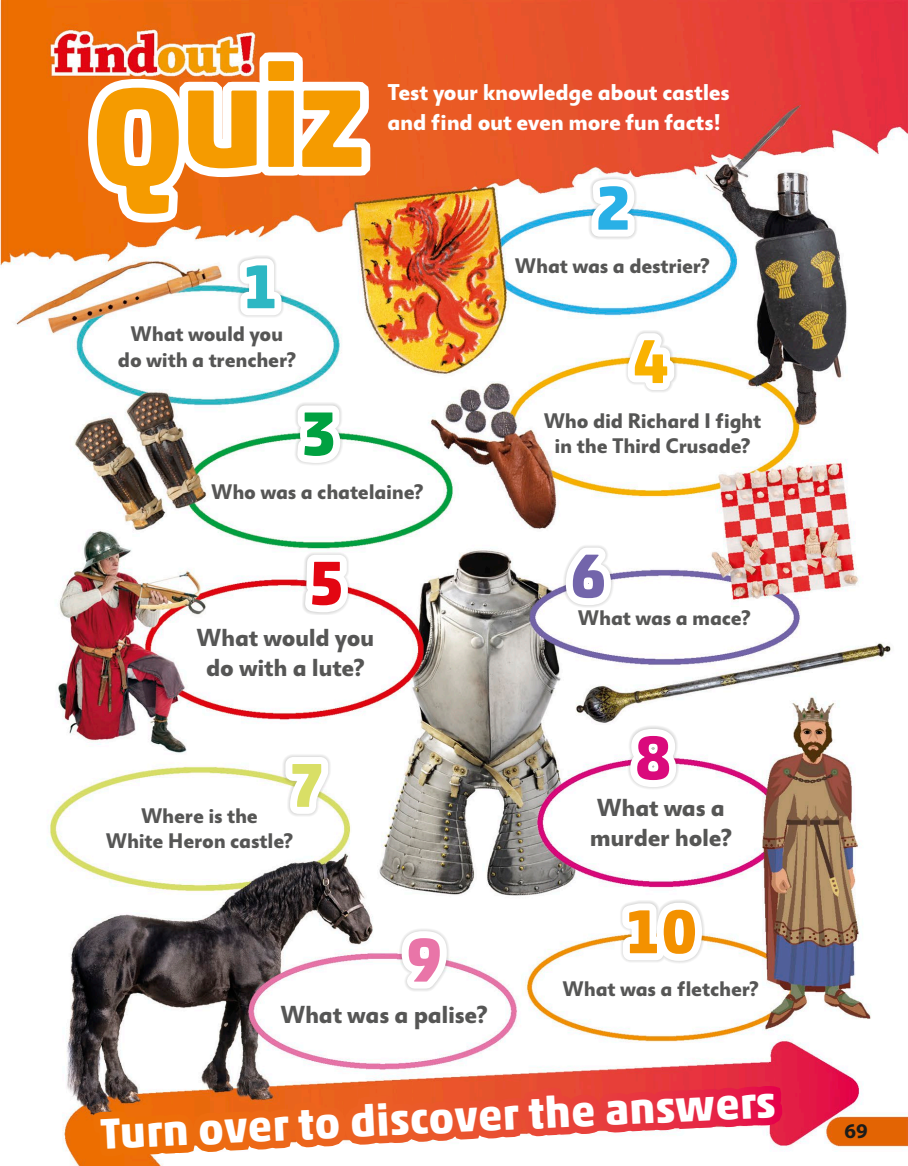
<style>
.page{position:relative;width:908px;height:1166px;background:#fff}
.page>*{position:absolute;margin:0;border:0;box-sizing:border-box;transform-origin:0 0}
.t1{font:700 142.62px "Akko Pro";color:#f59b00}
.t2{font:700 63px "Akko Pro";color:#f39100}
.t3{font:700 63px "Akko Pro";color:#2db7c3}
.t4{font:700 63px "Akko Pro";color:#f9b200}
.t5{font:700 63px "Akko Pro";color:#29b0e6}
.t6{font:700 63px "Akko Pro";color:#e30612}
.t7{font:700 63px "Akko Pro";color:#da0a7c}
.t8{font:700 63px "Akko Pro";color:#d9df66}
.t9{font:700 63px "Akko Pro";color:#7365ab}
.t10{font:700 63px "Akko Pro";color:#00a141}
.t11{font:700 63px "Akko Pro";color:#e975a8}
.t12{font:700 43.75px "Akko Pro";color:#fff}
.t13{font:700 24.5px/29.4px "Miramonte Pro";letter-spacing:-.015em;color:#565655;text-align:center}
.t14{font:700 22.75px/29.8px "Miramonte Pro";letter-spacing:-.015em;color:#fff}
.t15{font:700 21px/25.2px "Miramonte Pro";letter-spacing:-.015em;color:#565655;text-align:center}
.t16{font:700 21px "Myriad Pro";color:#1c1c1a}
</style>
<div class="page">
<img style="left:0;top:0;width:908px;height:1164px">
<img style="left:76px;top:38px;width:713px;height:1128px">
<h1 class="t1" style="left:91px;top:30px;width:277px">Quiz</h1>
<h2 class="t3" style="left:242px;top:248px;width:38px">1</h2>
<p class="t15" style="left:118px;top:321px;width:179px">What would you do with a trencher?</p>
<h2 class="t10" style="left:301px;top:395px;width:38px">3</h2>
<p class="t14" style="left:388px;top:77px;width:344px">Test your knowledge about castles and find out even more fun facts!</p>
<h2 class="t5" style="left:595px;top:169px;width:38px">2</h2>
<p class="t15" style="left:515px;top:253px;width:196px">What was a destrier?</p>
<h2 class="t4" style="left:633px;top:322px;width:38px">4</h2>
<p class="t15" style="left:544px;top:408px;width:219px">Who did Richard I fight in the Third Crusade?</p>
<p class="t15" style="left:211px;top:479px;width:214px">Who was a chatelaine?</p>
<h2 class="t6" style="left:308px;top:544px;width:38px">5</h2>
<p class="t13" style="left:196px;top:623px;width:179px">What would you do with a lute?</p>
<h2 class="t8" style="left:289px;top:746px;width:38px">7</h2>
<p class="t15" style="left:106px;top:803px;width:189px">Where is the<br>White Heron castle?</p>
<h2 class="t11" style="left:406px;top:921px;width:38px">9</h2>
<p class="t13" style="left:280px;top:999px;width:209px">What was a palise?</p>
<h2 class="t9" style="left:570px;top:537px;width:38px">6</h2>
<p class="t15" style="left:578px;top:605px;width:174px">What was a mace?</p>
<h2 class="t7" style="left:635px;top:719px;width:38px">8</h2>
<p class="t13" style="left:590px;top:793px;width:144px;text-align:left">What was a murder hole?</p>
<h2 class="t2" style="left:625px;top:893px;width:74px">10</h2>
<p class="t15" style="left:563px;top:976px;width:198px">What was a fletcher?</p>
<h3 class="t12" style="left:100px;top:1108px;width:677px;rotate:-3deg">Turn over to discover the answers</h3>
<p class="t16" style="left:844px;top:1119px;width:25px">69</p>
</div>
